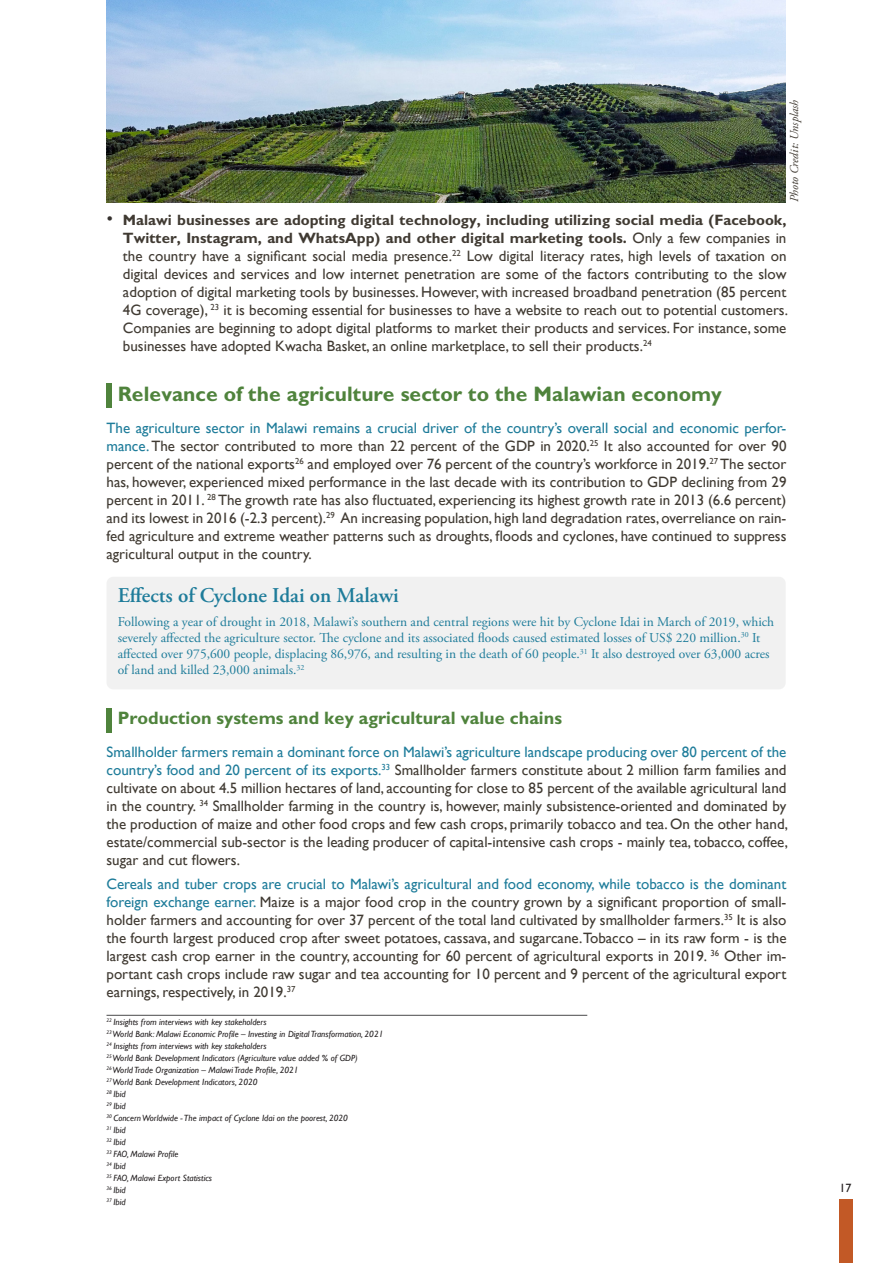
<style>
.page{position:relative;width:893px;height:1263px;background:#fff}
.page>*{position:absolute;margin:0;border:0;box-sizing:border-box;transform-origin:0 0}
.t1{font:700 21px "Gill Sans";color:#4f833c}
.Paragraph_Style_1{font:600 21px "Adobe Garamond Pro";color:#1e7c9a}
.t2{font:700 18px "Gill Sans";color:#4f833c}
.Paragraph_Style_1-2{font:15px/18px "Gill Sans";color:#403a32;text-align:justify}
.Paragraph_Style_1-3{font:13.5px/16.2px "Adobe Garamond Pro";color:#1e7c9a}
.t3{font:800 13.5px "Gill Sans";color:#35312e}
.Paragraph_Style_1-4{font:italic 12px "Adobe Garamond Pro";color:#403a32}
.t4{font:12px "Gill Sans";color:#231f20}
.t5{font:italic 9px "Gill Sans";color:#231f20}
.s1{font-weight:700}
.s2{color:#1e7c9a}
</style>
<div class="page">
<div style="left:839px;top:1199px;width:13px;height:64px;background:#c25926"></div>
<div style="left:106px;top:384px;width:6px;height:24px;background:#4f833c"></div>
<div style="left:106px;top:708px;width:6px;height:24px;background:#4f833c"></div>
<div style="left:106px;top:577px;width:680px;height:112px;background:#f1f1f1;border-radius:7px"></div>
<hr style="left:106px;top:1015px;width:481px;height:1px;background:#494a4b">
<img style="left:107px;top:0;width:679px;height:202px">
<p class="t3" style="left:106px;top:211px;width:8px">•</p>
<p class="Paragraph_Style_1-4" style="left:787px;top:202px;width:104px;rotate:-90deg">Photo Credit: Unsplash</p>
<p class="Paragraph_Style_1-2" style="left:123px;top:210px;width:667px"><span class="s1">Malawi businesses are adopting digital technology, including utilizing social media (Facebook, Twitter, Instagram, and WhatsApp) and other digital marketing tools.</span> Only a few companies in the country have a significant social media presence.<sup>22</sup> Low digital literacy rates, high levels of taxation on digital devices and services and low internet penetration are some of the factors contributing to the slow adoption of digital marketing tools by businesses. However, with increased broadband penetration (85 percent 4G coverage), <sup>23</sup> it is becoming essential for businesses to have a website to reach out to potential customers.<br>Companies are beginning to adopt digital platforms to market their products and services. For instance, some businesses have adopted Kwacha Basket, an online marketplace, to sell their products.<sup>24</sup></p>
<p class="t1" style="left:118px;top:380px;width:606px">Relevance of the agriculture sector to the Malawian economy</p>
<p class="Paragraph_Style_1-2" style="left:106px;top:419px;width:681px"><span class="s2">The agriculture sector in Malawi remains a crucial driver of the country’s overall social and economic perfor&shy;mance.</span> The sector contributed to more than 22 percent of the GDP in 2020.<sup>25</sup> It also accounted for over 90 percent of the national exports<sup>26</sup> and employed over 76 percent of the country’s workforce in 2019.<sup>27</sup> The sector has, however, experienced mixed performance in the last decade with its contribution to GDP declining from 29 percent in 2011. <sup>28</sup> The growth rate has also fluctuated, experiencing its highest growth rate in 2013 (6.6 percent) and its lowest in 2016 (-2.3 percent).<sup>29</sup> An increasing population, high land degradation rates, overreliance on rain&shy;fed agriculture and extreme weather patterns such as droughts, floods and cyclones, have continued to suppress agricultural output in the country.</p>
<p class="Paragraph_Style_1" style="left:118px;top:583px;width:282px">Effects of Cyclone Idai on Malawi</p>
<p class="Paragraph_Style_1-3" style="left:118px;top:614px;width:658px">Following a year of drought in 2018, Malawi’s southern and central regions were hit by Cyclone Idai in March of 2019, which severely affected the agriculture sector. The cyclone and its associated floods caused estimated losses of US$ 220 million.<sup>30</sup> It affected over 975,600 people, displacing 86,976, and resulting in the death of 60 people.<sup>31</sup> It also destroyed over 63,000 acres of land and killed 23,000 animals.<sup>32</sup></p>
<p class="t2" style="left:118px;top:707px;width:446px">Production systems and key agricultural value chains</p>
<p class="Paragraph_Style_1-2" style="left:106px;top:743px;width:683px"><span class="s2">Smallholder farmers remain a dominant force on Malawi’s agriculture landscape producing over 80 percent of the country’s food and 20 percent of its exports.</span><sup>33</sup> Smallholder farmers constitute about 2 million farm families and cultivate on about 4.5 million hectares of land, accounting for close to 85 percent of the available agricultural land in the country. <sup>34</sup> Smallholder farming in the country is, however, mainly subsistence-oriented and dominated by the production of maize and other food crops and few cash crops, primarily tobacco and tea. On the other hand, estate/commercial sub-sector is the leading producer of capital-intensive cash crops - mainly tea, tobacco, coffee, sugar and cut flowers.</p>
<p class="Paragraph_Style_1-2" style="left:106px;top:875px;width:681px"><span class="s2">Cereals and tuber crops are crucial to Malawi’s agricultural and food economy, while tobacco is the dominant foreign exchange earner.</span> Maize is a major food crop in the country grown by a significant proportion of small&shy;holder farmers and accounting for over 37 percent of the total land cultivated by smallholder farmers.<sup>35</sup> It is also the fourth largest produced crop after sweet potatoes, cassava, and sugarcane. Tobacco – in its raw form - is the largest cash crop earner in the country, accounting for 60 percent of agricultural exports in 2019. <sup>36</sup> Other im&shy;portant cash crops include raw sugar and tea accounting for 10 percent and 9 percent of the agricultural export earnings, respectively, in 2019.<sup>37</sup></p>
<p class="t5" style="left:106px;top:1017px;width:162px"><sup>22</sup> Insights from interviews with key stakeholders</p>
<p class="t5" style="left:106px;top:1029px;width:278px"><sup>23</sup> World Bank: Malawi Economic Profile – Investing in Digital Transformation, 2021</p>
<p class="t5" style="left:106px;top:1041px;width:162px"><sup>24</sup> Insights from interviews with key stakeholders</p>
<p class="t5" style="left:106px;top:1053px;width:253px"><sup>25</sup> World Bank Development Indicators (Agriculture value added % of GDP)</p>
<p class="t5" style="left:106px;top:1065px;width:194px"><sup>26</sup> World Trade Organization – Malawi Trade Profile, 2021</p>
<p class="t5" style="left:106px;top:1077px;width:152px"><sup>27</sup> World Bank Development Indicators, 2020</p>
<p class="t5" style="left:106px;top:1089px;width:21px"><sup>28</sup> Ibid</p>
<p class="t5" style="left:106px;top:1101px;width:21px"><sup>29</sup> Ibid</p>
<p class="t5" style="left:106px;top:1113px;width:243px"><sup>30</sup> Concern Worldwide - The impact of Cyclone Idai on the poorest, 2020</p>
<p class="t5" style="left:106px;top:1125px;width:21px"><sup>31</sup> Ibid</p>
<p class="t5" style="left:106px;top:1137px;width:21px"><sup>32</sup> Ibid</p>
<p class="t5" style="left:106px;top:1149px;width:73px"><sup>33</sup> FAO, Malawi Profile</p>
<p class="t5" style="left:106px;top:1161px;width:21px"><sup>34</sup> Ibid</p>
<p class="t5" style="left:106px;top:1173px;width:107px"><sup>35</sup> FAO, Malawi Export Statistics</p>
<p class="t5" style="left:106px;top:1185px;width:21px"><sup>36</sup> Ibid</p>
<p class="t5" style="left:106px;top:1197px;width:21px"><sup>37</sup> Ibid</p>
<p class="t4" style="left:840px;top:1181px;width:13px">17</p>
</div>
